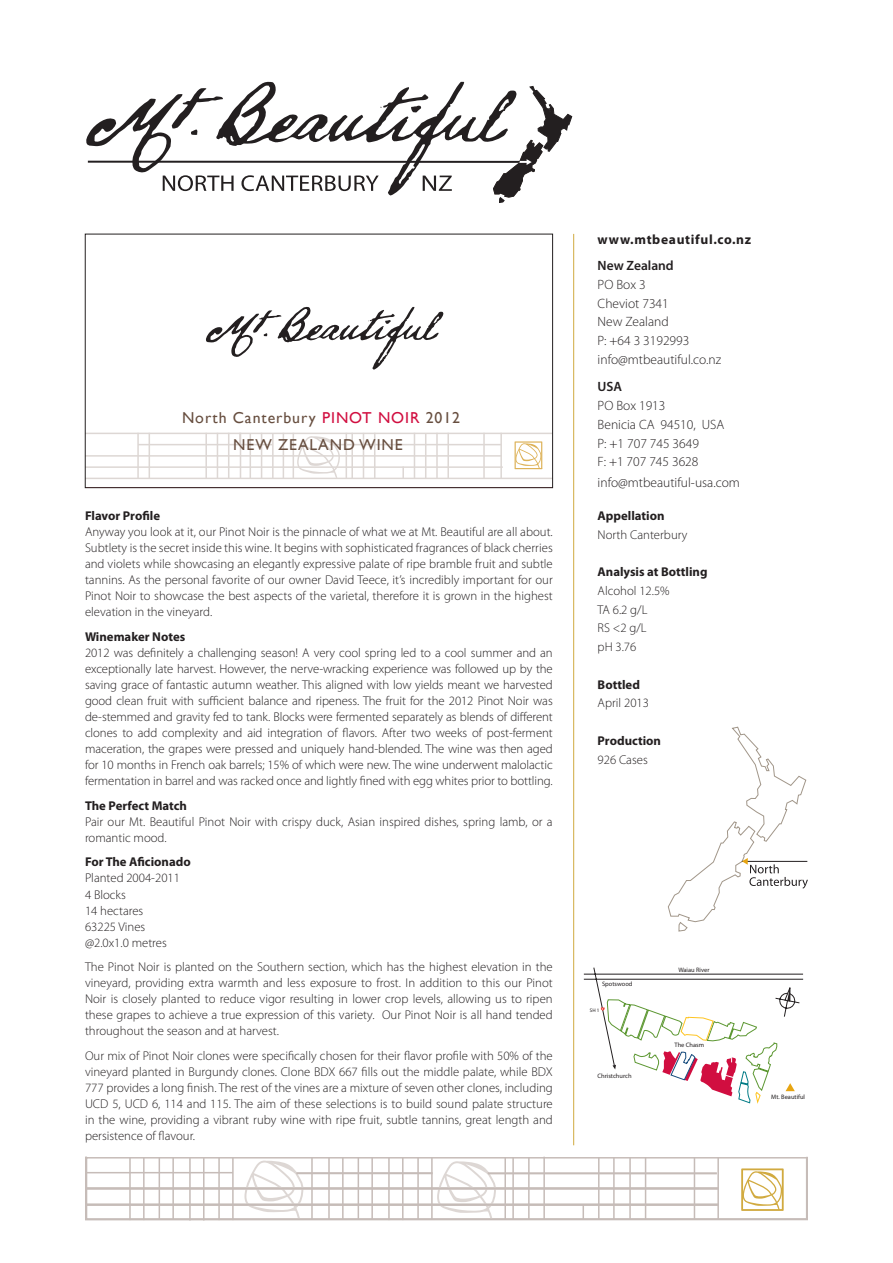
<style>
.page{position:relative;width:893px;height:1263px;background:#fff}
.page>*{position:absolute;margin:0;border:0;box-sizing:border-box;transform-origin:0 0}
.t1{font:15.75px "Gill Sans";letter-spacing:.06em;color:#674e3f}
.t2{font:300 13.5px "Myriad Pro";color:#231f20}
.t3{font:700 13.5px "Myriad Pro";letter-spacing:.05em;color:#231f20}
.t4{font:600 13.5px "Myriad Pro";color:#231f20}
.Body{font:300 12.75px/16px "Myriad Pro";color:#231f20;text-align:justify}
.Body_2{font:300 12.75px/16px "Myriad Pro";color:#231f20;text-align:justify}
.Body_Bold_8_5pt{font:700 12.75px "Myriad Pro";color:#231f20}
.Body-2{font:700 12.75px "Myriad Pro";color:#231f20}
.t5{font:6.45px "Myriad Pro";color:#231f20}
.t6{font:5.1px "Myriad Pro";color:#231f20}
.t7{font:700 3px "Myriad Pro";color:#fff}
.s1{color:#d10e40}
</style>
<div class="page">
<hr style="left:573px;top:234px;width:1px;height:911px;background:#d1aa40">
<svg style="left:86px;top:81px;width:407px;height:115px"></svg>
<hr style="left:88px;top:161px;width:434px;height:2px;background:#231f20">
<svg style="left:163px;top:175px;width:71px;height:16px"></svg>
<svg style="left:241px;top:175px;width:138px;height:16px"></svg>
<svg style="left:423px;top:176px;width:29px;height:15px"></svg>
<svg style="left:493px;top:86px;width:79px;height:117px"></svg>
<svg style="left:87px;top:312px;width:464px;height:167px"></svg>
<svg style="left:205px;top:306px;width:238px;height:64px"></svg>
<div style="left:85px;top:234px;width:468px;height:254px;border:1px solid #231f20"></div>
<hr style="left:85px;top:1203px;width:633px;height:3px;background:#c6bcb8">
<hr style="left:85px;top:1218px;width:723px;height:2px;background:#c6bcb8">
<svg style="left:437px;top:1161px;width:59px;height:56px"></svg>
<svg style="left:741px;top:1168px;width:43px;height:43px"></svg>
<hr style="left:85px;top:1156px;width:2px;height:63px;background:#c6bcb8">
<hr style="left:806px;top:1157px;width:2px;height:62px;background:#c6bcb8">
<svg style="left:244px;top:1160px;width:59px;height:57px"></svg>
<hr style="left:488px;top:1172px;width:229px;height:2px;background:#c6bcb8">
<hr style="left:86px;top:1172px;width:147px;height:1px;background:#c6bcb8">
<hr style="left:717px;top:1157px;width:2px;height:62px;background:#c6bcb8">
<hr style="left:694px;top:1157px;width:1px;height:63px;background:#c6bcb8">
<hr style="left:645px;top:1157px;width:1px;height:62px;background:#c6bcb8">
<hr style="left:629px;top:1157px;width:2px;height:63px;background:#c6bcb8">
<hr style="left:613px;top:1157px;width:2px;height:63px;background:#c6bcb8">
<hr style="left:598px;top:1157px;width:1px;height:62px;background:#c6bcb8">
<svg style="left:582px;top:1206px;width:2px;height:11px"></svg>
<hr style="left:543px;top:1157px;width:2px;height:62px;background:#c6bcb8">
<hr style="left:528px;top:1157px;width:2px;height:62px;background:#c6bcb8">
<hr style="left:512px;top:1157px;width:2px;height:62px;background:#c6bcb8">
<hr style="left:504px;top:1157px;width:2px;height:63px;background:#c6bcb8">
<hr style="left:431px;top:1157px;width:2px;height:63px;background:#c6bcb8">
<hr style="left:417px;top:1157px;width:2px;height:63px;background:#c6bcb8">
<hr style="left:402px;top:1158px;width:2px;height:62px;background:#c6bcb8">
<hr style="left:388px;top:1158px;width:2px;height:62px;background:#c6bcb8">
<hr style="left:371px;top:1157px;width:2px;height:62px;background:#c6bcb8">
<hr style="left:358px;top:1157px;width:1px;height:62px;background:#c6bcb8">
<hr style="left:342px;top:1157px;width:2px;height:63px;background:#c6bcb8">
<hr style="left:328px;top:1157px;width:2px;height:63px;background:#c6bcb8">
<hr style="left:311px;top:1157px;width:2px;height:63px;background:#c6bcb8">
<hr style="left:232px;top:1158px;width:2px;height:62px;background:#c6bcb8">
<hr style="left:218px;top:1158px;width:2px;height:62px;background:#c6bcb8">
<hr style="left:203px;top:1158px;width:2px;height:62px;background:#c6bcb8">
<hr style="left:189px;top:1158px;width:2px;height:62px;background:#c6bcb8">
<hr style="left:172px;top:1157px;width:2px;height:63px;background:#c6bcb8">
<hr style="left:159px;top:1157px;width:1px;height:63px;background:#c6bcb8">
<hr style="left:143px;top:1158px;width:2px;height:62px;background:#c6bcb8">
<hr style="left:129px;top:1158px;width:2px;height:62px;background:#c6bcb8">
<hr style="left:296px;top:1172px;width:137px;height:2px;background:#c6bcb8">
<hr style="left:85px;top:1187px;width:633px;height:2px;background:#c6bcb8">
<hr style="left:86px;top:1204px;width:633px;height:2px;background:#c6bcb8">
<div style="left:86px;top:1157px;width:721px;height:63px;border:2px solid #c6bcb8"></div>
<svg style="left:668px;top:726px;width:140px;height:205px"></svg>
<svg style="left:584px;top:967px;width:219px;height:137px"></svg>
<p class="t1" style="left:182px;top:409px;width:280px">North Canterbury <span class="s1">PINOT NOIR</span> 2012</p>
<p class="t1" style="left:233px;top:435px;width:171px">NEW ZEALAND WINE</p>
<p class="Body_Bold_8_5pt" style="left:85px;top:507px;width:77px">Flavor Profile</p>
<p class="Body" style="left:85px;top:523px;width:469px">Anyway you look at it, our Pinot Noir is the pinnacle of what we at Mt. Beautiful are all about.<br>Subtlety is the secret inside this wine. It begins with sophisticated fragrances of black cherries and violets while showcasing an elegantly expressive palate of ripe bramble fruit and subtle tannins. As the personal favorite of our owner David Teece, it’s incredibly important for our Pinot Noir to showcase the best aspects of the varietal, therefore it is grown in the highest elevation in the vineyard.</p>
<p class="Body-2" style="left:85px;top:628px;width:102px">Winemaker Notes</p>
<p class="Body" style="left:85px;top:644px;width:469px">2012 was definitely a challenging season! A very cool spring led to a cool summer and an exceptionally late harvest. However, the nerve-wracking experience was followed up by the saving grace of fantastic autumn weather. This aligned with low yields meant we harvested good clean fruit with sufficient balance and ripeness. The fruit for the 2012 Pinot Noir was de-stemmed and gravity fed to tank. Blocks were fermented separately as blends of different clones to add complexity and aid integration of flavors. After two weeks of post-ferment maceration, the grapes were pressed and uniquely hand-blended. The wine was then aged for 10 months in French oak barrels; 15% of which were new. The wine underwent malolactic fermentation in barrel and was racked once and lightly fined with egg whites prior to bottling.</p>
<p class="Body_Bold_8_5pt" style="left:85px;top:797px;width:104px">The Perfect Match</p>
<p class="Body" style="left:85px;top:813px;width:469px">Pair our Mt. Beautiful Pinot Noir with crispy duck, Asian inspired dishes, spring lamb, or a romantic mood.</p>
<p class="Body_Bold_8_5pt" style="left:85px;top:854px;width:107px">For The Aficionado</p>
<p class="Body_2" style="left:85px;top:870px;width:96px">Planted 2004-2011</p>
<p class="Body_2" style="left:85px;top:886px;width:42px">4 Blocks</p>
<p class="Body_2" style="left:85px;top:902px;width:60px">14 hectares</p>
<p class="Body_2" style="left:85px;top:918px;width:62px">63225 Vines</p>
<p class="Body_2" style="left:85px;top:934px;width:83px">@2.0x1.0 metres</p>
<p class="Body_2" style="left:85px;top:959px;width:469px">The Pinot Noir is planted on the Southern section, which has the highest elevation in the vineyard, providing extra warmth and less exposure to frost. In addition to this our Pinot Noir is closely planted to reduce vigor resulting in lower crop levels, allowing us to ripen these grapes to achieve a true expression of this variety. Our Pinot Noir is all hand tended throughout the season and at harvest.</p>
<p class="Body_2" style="left:85px;top:1047px;width:469px">Our mix of Pinot Noir clones were specifically chosen for their flavor profile with 50% of the vineyard planted in Burgundy clones. Clone BDX 667 fills out the middle palate, while BDX 777 provides a long finish. The rest of the vines are a mixture of seven other clones, including UCD 5, UCD 6, 114 and 115. The aim of these selections is to build sound palate structure in the wine, providing a vibrant ruby wine with ripe fruit, subtle tannins, great length and persistence of flavour.</p>
<p class="t3" style="left:598px;top:231px;width:155px">www.mtbeautiful.co.nz</p>
<p class="t4" style="left:598px;top:257px;width:78px">New Zealand</p>
<p class="t2" style="left:598px;top:276px;width:50px">PO Box 3</p>
<p class="t2" style="left:598px;top:295px;width:73px">Cheviot 7341</p>
<p class="t2" style="left:598px;top:314px;width:73px">New Zealand</p>
<p class="t2" style="left:598px;top:333px;width:93px">P: +64 3 3192993</p>
<p class="t2" style="left:598px;top:351px;width:125px">info@mtbeautiful.co.nz</p>
<p class="t4" style="left:598px;top:378px;width:26px">USA</p>
<p class="t2" style="left:598px;top:397px;width:69px">PO Box 1913</p>
<p class="t2" style="left:598px;top:416px;width:128px">Benicia CA 94510, USA</p>
<p class="t2" style="left:598px;top:435px;width:103px">P: +1 707 745 3649</p>
<p class="t2" style="left:598px;top:454px;width:102px">F: +1 707 745 3628</p>
<p class="t2" style="left:598px;top:475px;width:144px">info@mtbeautiful-usa.com</p>
<p class="Body_Bold_8_5pt" style="left:598px;top:507px;width:68px">Appellation</p>
<p class="Body" style="left:598px;top:526px;width:91px">North Canterbury</p>
<p class="Body_Bold_8_5pt" style="left:598px;top:563px;width:111px">Analysis at Bottling</p>
<p class="Body" style="left:598px;top:582px;width:74px">Alcohol 12.5%</p>
<p class="Body" style="left:598px;top:601px;width:51px">TA 6.2 g/L</p>
<p class="Body" style="left:598px;top:620px;width:50px">RS &lt;2 g/L</p>
<p class="Body" style="left:598px;top:639px;width:40px">pH 3.76</p>
<p class="Body_Bold_8_5pt" style="left:598px;top:676px;width:44px">Bottled</p>
<p class="Body" style="left:598px;top:695px;width:53px">April 2013</p>
<p class="Body_Bold_8_5pt" style="left:598px;top:732px;width:65px">Production</p>
<p class="Body" style="left:598px;top:751px;width:52px">926 Cases</p>
<p class="t5" style="left:602px;top:980px;width:32px">Spotswood</p>
<p class="t6" style="left:590px;top:1007px;width:11px">SH 1</p>
<p class="t7" style="left:602px;top:1007px;width:3px">1</p>
<p class="t5" style="left:597px;top:1072px;width:36px">Christchurch</p>
<p class="t5" style="left:678px;top:966px;width:33px">Waiau River</p>
<p class="t5" style="left:675px;top:1041px;width:31px">The Chasm</p>
<p class="t5" style="left:771px;top:1093px;width:35px">Mt. Beautiful</p>
</div>
